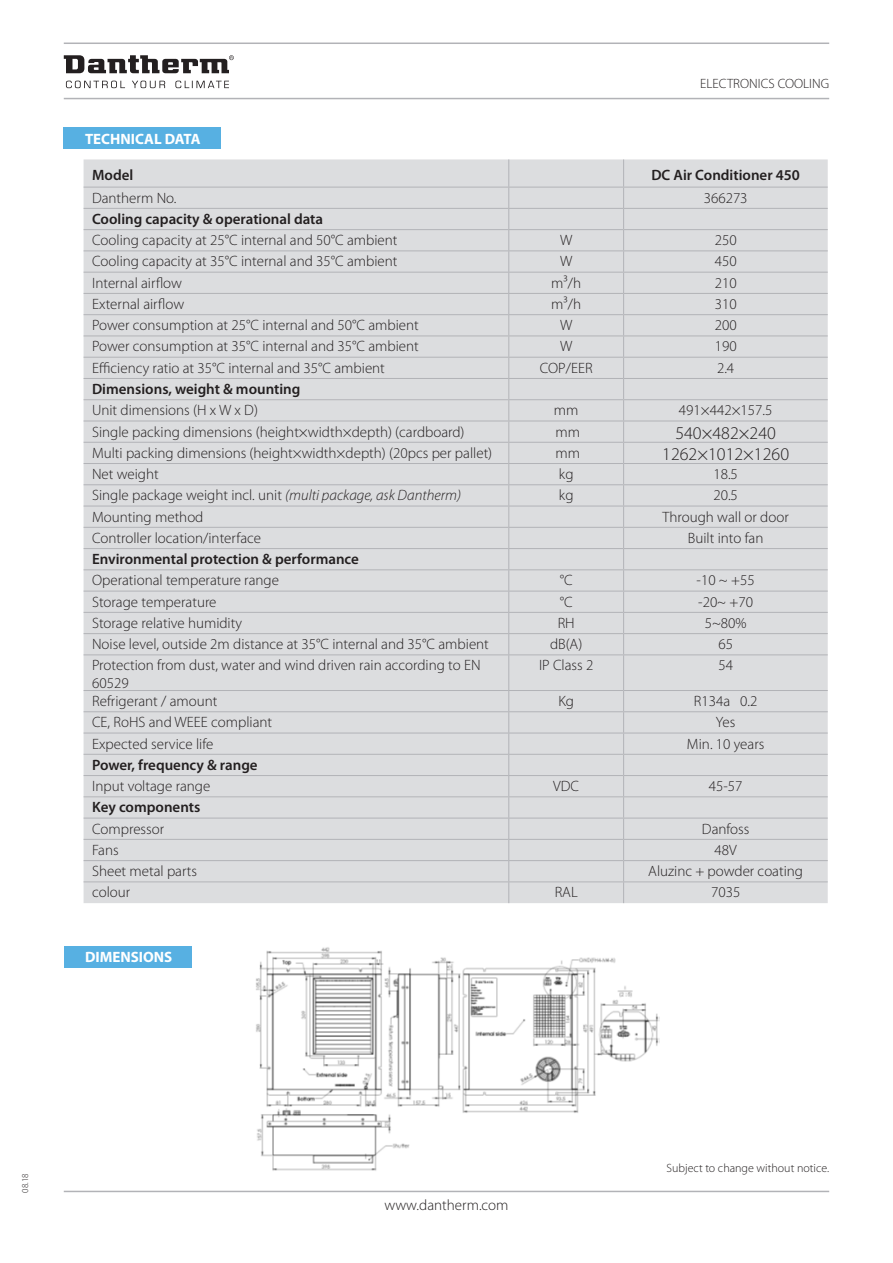
<style>
.page{position:relative;width:893px;height:1263px;background:#fff}
.page>*{position:absolute;margin:0;border:0;box-sizing:border-box;transform-origin:0 0}
.t1{font:300 18px "Myriad Pro";color:#231f20}
.t2{font:300 15px/18px "Myriad Pro";color:#231f20}
.t3{font:600 15px "Myriad Pro";color:#231f20}
.t4{font:700 15px "Myriad Pro";color:#fff}
.t5{font:300 13.5px "Myriad Pro";color:#231f20}
.t6{font:300 12px "Myriad Pro";color:#231f20}
.t7{font:300 9px "Myriad Pro";color:#231f20}
.s1{font-style:italic}
</style>
<div class="page">
<div style="left:64px;top:946px;width:127px;height:21px;background:#57b0e2"></div>
<svg style="left:66px;top:81px;width:163px;height:7px"></svg>
<svg style="left:64px;top:55px;width:170px;height:18px"></svg>
<hr style="left:64px;top:43px;width:765px;height:1px;background:#b2b3b7">
<hr style="left:64px;top:98px;width:765px;height:1px;background:#b2b3b7">
<hr style="left:64px;top:1191px;width:765px;height:1px;background:#b2b3b7">
<div style="left:64px;top:128px;width:157px;height:21px;background:#57b0e2"></div>
<div style="left:84px;top:655px;width:539px;height:35px;background:#dcdddf"></div>
<div style="left:624px;top:655px;width:204px;height:35px;background:#dcdddf"></div>
<svg style="left:84px;top:159px;width:744px;height:495px"></svg>
<hr style="left:84px;top:654px;width:425px;height:1px;background:#b2b3b7">
<hr style="left:509px;top:654px;width:115px;height:1px;background:#b2b3b7">
<hr style="left:508px;top:655px;width:1px;height:35px;background:#b2b3b7">
<hr style="left:624px;top:654px;width:204px;height:1px;background:#b2b3b7">
<hr style="left:623px;top:655px;width:1px;height:35px;background:#b2b3b7">
<hr style="left:84px;top:690px;width:425px;height:1px;background:#b2b3b7">
<hr style="left:509px;top:690px;width:115px;height:1px;background:#b2b3b7">
<hr style="left:624px;top:690px;width:204px;height:1px;background:#b2b3b7">
<svg style="left:84px;top:691px;width:744px;height:212px"></svg>
<img style="left:256px;top:947px;width:403px;height:224px">
<p class="t4" style="left:85px;top:130px;width:117px">TECHNICAL DATA</p>
<p class="t5" style="left:700px;top:76px;width:131px">ELECTRONICS COOLING</p>
<p class="t3" style="left:92px;top:167px;width:43px">Model</p>
<p class="t3" style="left:651px;top:167px;width:150px">DC Air Conditioner 450</p>
<p class="t2" style="left:92px;top:189px;width:86px">Dantherm No.</p>
<p class="t2" style="left:704px;top:189px;width:45px">366273</p>
<p class="t3" style="left:92px;top:211px;width:233px">Cooling capacity &amp; operational data</p>
<p class="t2" style="left:92px;top:231px;width:307px">Cooling capacity at 25°C internal and 50°C ambient</p>
<p class="t2" style="left:560px;top:231px;width:14px">W</p>
<p class="t2" style="left:715px;top:231px;width:23px">250</p>
<p class="t2" style="left:92px;top:253px;width:307px">Cooling capacity at 35°C internal and 35°C ambient</p>
<p class="t2" style="left:560px;top:253px;width:14px">W</p>
<p class="t2" style="left:715px;top:253px;width:23px">450</p>
<p class="t2" style="left:92px;top:274px;width:91px">Internal airflow</p>
<p class="t2" style="left:551px;top:274px;width:31px">m³/h</p>
<p class="t2" style="left:715px;top:274px;width:23px">210</p>
<p class="t2" style="left:92px;top:295px;width:94px">External airflow</p>
<p class="t2" style="left:551px;top:295px;width:31px">m³/h</p>
<p class="t2" style="left:715px;top:295px;width:23px">310</p>
<p class="t2" style="left:92px;top:316px;width:328px">Power consumption at 25°C internal and 50°C ambient</p>
<p class="t2" style="left:560px;top:316px;width:14px">W</p>
<p class="t2" style="left:715px;top:316px;width:23px">200</p>
<p class="t2" style="left:92px;top:338px;width:328px">Power consumption at 35°C internal and 35°C ambient</p>
<p class="t2" style="left:560px;top:338px;width:14px">W</p>
<p class="t2" style="left:715px;top:338px;width:23px">190</p>
<p class="t2" style="left:92px;top:359px;width:294px">Efficiency ratio at 35°C internal and 35°C ambient</p>
<p class="t2" style="left:540px;top:359px;width:54px">COP/EER</p>
<p class="t2" style="left:717px;top:359px;width:19px">2.4</p>
<p class="t3" style="left:92px;top:381px;width:210px">Dimensions, weight &amp; mounting</p>
<p class="t2" style="left:92px;top:401px;width:167px">Unit dimensions (H x W x D)</p>
<p class="t2" style="left:554px;top:401px;width:26px">mm</p>
<p class="t2" style="left:679px;top:401px;width:95px">491×442×157.5</p>
<p class="t2" style="left:92px;top:423px;width:374px">Single packing dimensions (height×width×depth) (cardboard)</p>
<p class="t2" style="left:556px;top:423px;width:26px">mm</p>
<p class="t1" style="left:675px;top:423px;width:102px">540×482×240</p>
<p class="t2" style="left:92px;top:444px;width:402px">Multi packing dimensions (height×width×depth) (20pcs per pallet)</p>
<p class="t2" style="left:556px;top:444px;width:26px">mm</p>
<p class="t1" style="left:662px;top:444px;width:128px">1262×1012×1260</p>
<p class="t2" style="left:92px;top:465px;width:68px">Net weight</p>
<p class="t2" style="left:559px;top:465px;width:16px">kg</p>
<p class="t2" style="left:713px;top:465px;width:26px">18.5</p>
<p class="t2" style="left:92px;top:486px;width:371px">Single package weight incl. unit <span class="s1">(multi package, ask Dantherm)</span></p>
<p class="t2" style="left:559px;top:486px;width:16px">kg</p>
<p class="t2" style="left:713px;top:486px;width:26px">20.5</p>
<p class="t2" style="left:92px;top:508px;width:113px">Mounting method</p>
<p class="t2" style="left:663px;top:508px;width:128px">Through wall or door</p>
<p class="t2" style="left:92px;top:529px;width:171px">Controller location/interface</p>
<p class="t2" style="left:688px;top:529px;width:77px">Built into fan</p>
<p class="t3" style="left:92px;top:551px;width:268px">Environmental protection &amp; performance</p>
<p class="t2" style="left:92px;top:572px;width:188px">Operational temperature range</p>
<p class="t2" style="left:560px;top:572px;width:14px">°C</p>
<p class="t2" style="left:697px;top:572px;width:60px">-10 ~ +55</p>
<p class="t2" style="left:92px;top:593px;width:126px">Storage temperature</p>
<p class="t2" style="left:560px;top:593px;width:14px">°C</p>
<p class="t2" style="left:698px;top:593px;width:56px">-20~ +70</p>
<p class="t2" style="left:92px;top:614px;width:152px">Storage relative humidity</p>
<p class="t2" style="left:558px;top:614px;width:19px">RH</p>
<p class="t2" style="left:705px;top:614px;width:43px">5~80%</p>
<p class="t2" style="left:92px;top:635px;width:398px">Noise level, outside 2m distance at 35°C internal and 35°C ambient</p>
<p class="t2" style="left:550px;top:635px;width:34px">dB(A)</p>
<p class="t2" style="left:718px;top:635px;width:16px">65</p>
<p class="t2" style="left:92px;top:657px;width:390px">Protection from dust, water and wind driven rain according to EN<br>60529</p>
<p class="t2" style="left:539px;top:657px;width:56px">IP Class 2</p>
<p class="t2" style="left:718px;top:657px;width:16px">54</p>
<p class="t2" style="left:92px;top:692px;width:127px">Refrigerant / amount</p>
<p class="t2" style="left:558px;top:692px;width:17px">Kg</p>
<p class="t2" style="left:694px;top:692px;width:65px">R134a 0.2</p>
<p class="t2" style="left:92px;top:713px;width:182px">CE, RoHS and WEEE compliant</p>
<p class="t2" style="left:716px;top:713px;width:21px">Yes</p>
<p class="t2" style="left:92px;top:735px;width:123px">Expected service life</p>
<p class="t2" style="left:687px;top:735px;width:79px">Min. 10 years</p>
<p class="t3" style="left:92px;top:756px;width:167px">Power, frequency &amp; range</p>
<p class="t2" style="left:92px;top:777px;width:120px">Input voltage range</p>
<p class="t2" style="left:553px;top:777px;width:27px">VDC</p>
<p class="t2" style="left:709px;top:777px;width:35px">45-57</p>
<p class="t3" style="left:92px;top:799px;width:110px">Key components</p>
<p class="t2" style="left:92px;top:820px;width:74px">Compressor</p>
<p class="t2" style="left:702px;top:820px;width:49px">Danfoss</p>
<p class="t2" style="left:92px;top:841px;width:28px">Fans</p>
<p class="t2" style="left:714px;top:841px;width:24px">48V</p>
<p class="t2" style="left:92px;top:862px;width:107px">Sheet metal parts</p>
<p class="t2" style="left:648px;top:862px;width:156px">Aluzinc + powder coating</p>
<p class="t2" style="left:92px;top:884px;width:40px">colour</p>
<p class="t2" style="left:555px;top:884px;width:25px">RAL</p>
<p class="t2" style="left:711px;top:884px;width:31px">7035</p>
<p class="t4" style="left:85px;top:949px;width:89px">DIMENSIONS</p>
<p class="t7" style="left:20px;top:1193px;width:21px;rotate:-90deg">08.18</p>
<p class="t2" style="left:384px;top:1197px;width:126px">www.dantherm.com</p>
<p class="t6" style="left:667px;top:1161px;width:164px">Subject to change without notice.</p>
</div>
